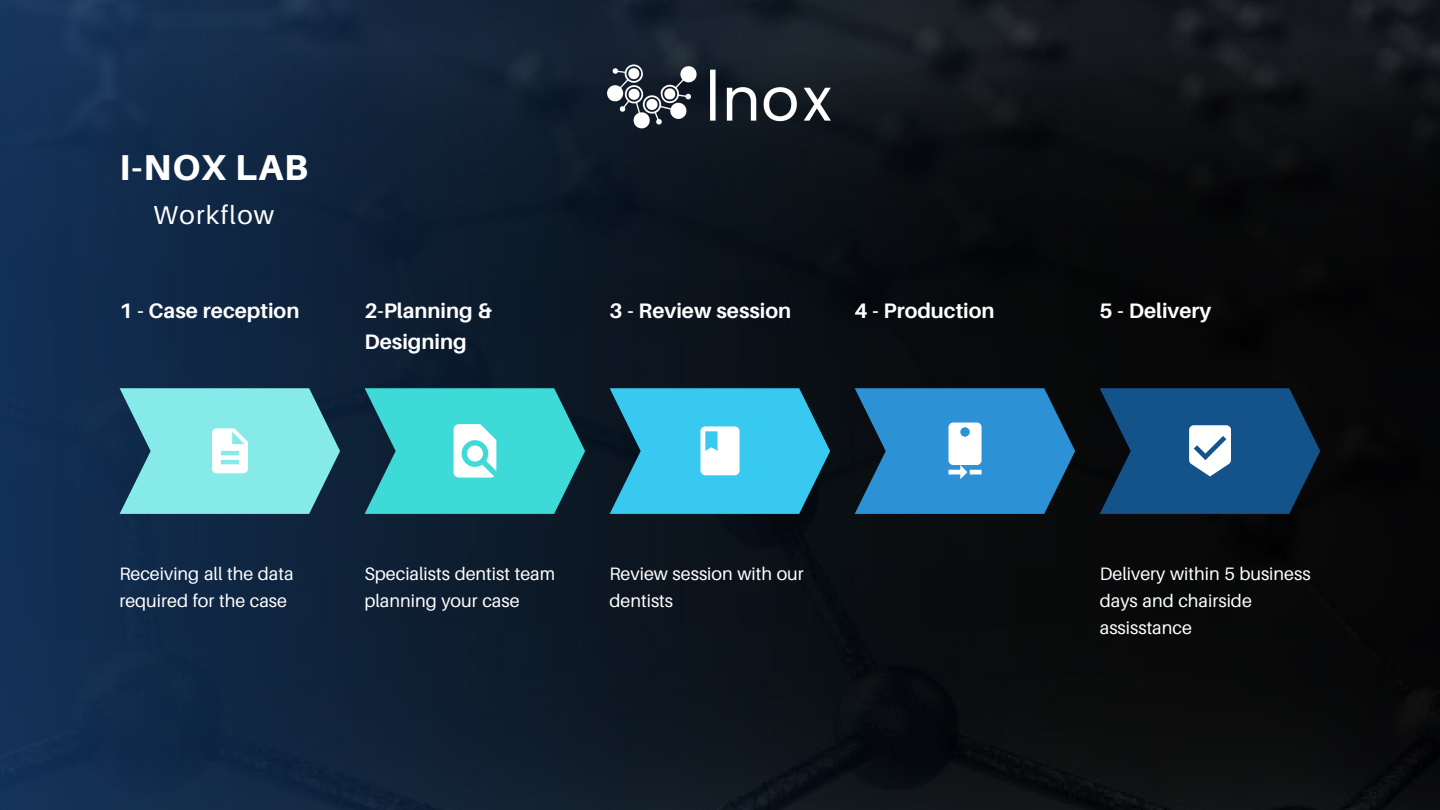
<style>
.page{position:relative;width:1440px;height:810px;background:#fff}
.page>*{position:absolute;margin:0;border:0;box-sizing:border-box;transform-origin:0 0}
.t1{font:800 36px "Aileron";letter-spacing:.03em;color:#fff}
.t2{font:26px "Aileron";letter-spacing:.05em;color:#fff}
.t3{font:700 21px/31.5px "Aileron";color:#fff}
.t4{font:18px/27px "Aileron";color:#fff}
</style>
<div class="page">
<img style="left:0;top:0;width:1440px;height:810px">
<svg style="left:120px;top:388px;width:220px;height:126px;background:#7acfd2"></svg>
<svg style="left:365px;top:388px;width:220px;height:126px;background:#42c1c2"></svg>
<svg style="left:610px;top:388px;width:220px;height:126px;background:#3cb2d1"></svg>
<svg style="left:855px;top:388px;width:220px;height:126px;background:#3284bb"></svg>
<svg style="left:1100px;top:388px;width:220px;height:126px;background:#1f527e"></svg>
<p class="t1" style="left:119px;top:145px;width:190px">I-NOX LAB</p>
<p class="t2" style="left:153px;top:199px;width:122px">Workflow</p>
<h1 class="t3" style="left:119px;top:294px;width:182px">1 - Case reception</h1>
<h3 class="t3" style="left:364px;top:294px;width:129px">2-Planning &amp;<br>Designing</h3>
<p class="t3" style="left:609px;top:294px;width:183px">3 - Review session</p>
<p class="t3" style="left:854px;top:294px;width:142px">4 - Production</p>
<p class="t3" style="left:1100px;top:294px;width:113px">5 - Delivery</p>
<h2 class="t4" style="left:119px;top:560px;width:176px">Receiving all the data required for the case</h2>
<p class="t4" style="left:364px;top:560px;width:192px">Specialists dentist team planning your case</p>
<h3 class="t4" style="left:609px;top:560px;width:196px">Review session with our dentists</h3>
<p class="t4" style="left:1100px;top:560px;width:212px">Delivery within 5 business days and chairside assisstance</p>
</div>
